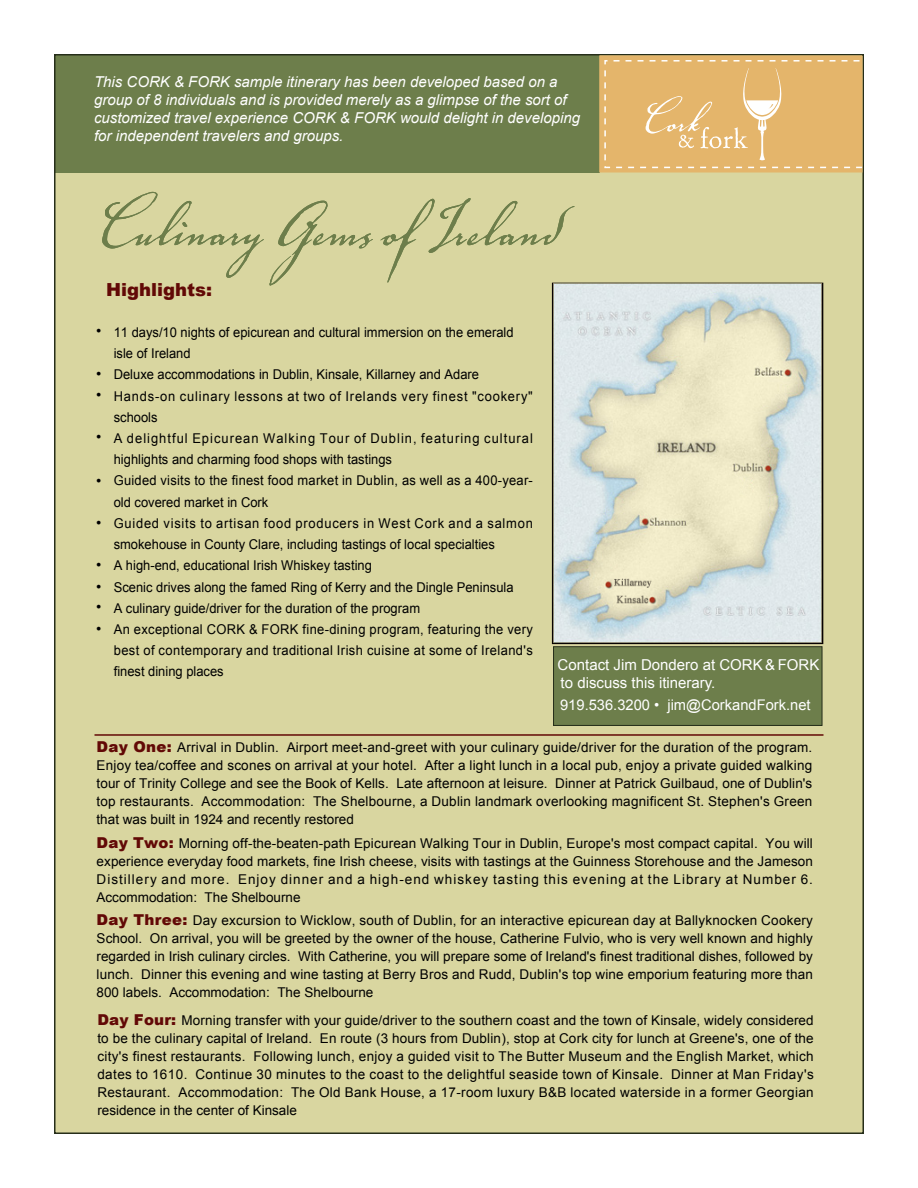
<style>
.page{position:relative;width:918px;height:1188px;background:#fff}
.page>*{position:absolute;margin:0;border:0;box-sizing:border-box;transform-origin:0 0}
.t1{font:86.85px "Voluta Script Pro";color:#6d7e4b}
.t2{font:900 18px "Arial";color:#620906}
.t3{font:italic 15px/18px "Arial";color:#fff}
.t4{font:15px/18px "Arial";color:#fff}
.t5{font:15px/21.5px "Arial";color:#000}
.t6{font:14.7px "Arial";color:#fff}
.t7{font:13.5px/18px "Arial";color:#000;text-align:justify}
.t8{font:13.5px/21.1px "Arial";color:#000;scale:.96 1}
.s1{font-weight:900;font-size:15px;color:#620906}
</style>
<div class="page">
<div style="left:55px;top:55px;width:808px;height:1078px;background:#d9d6a0"></div>
<hr style="left:94px;top:734px;width:730px;height:2px;background:#620906">
<div style="left:54px;top:54px;width:546px;height:118px;background:#6d7e4b"></div>
<div style="left:554px;top:647px;width:268px;height:78px;background:#6d7e4b"></div>
<div style="left:553px;top:646px;width:269px;height:80px;border:1px solid #262e1a"></div>
<img style="left:554px;top:284px;width:268px;height:358px">
<svg style="left:599px;top:55px;width:265px;height:117px;background:#e4b873"></svg>
<p class="t3" style="left:94px;top:73px;width:488px">This CORK &amp; FORK sample itinerary has been developed based on a group of 8 individuals and is provided merely as a glimpse of the sort of customized travel experience CORK &amp; FORK would delight in developing for independent travelers and groups.</p>
<h1 class="t1" style="left:90px;top:164px;width:470px">CulinaryGemsofIreland</h1>
<h2 class="t2" style="left:106px;top:277px;width:107px">Highlights:</h2>
<p class="t5" style="left:96px;top:320px;width:7px">•</p>
<p class="t5" style="left:96px;top:363px;width:7px">• •</p>
<p class="t5" style="left:96px;top:426px;width:7px">•</p>
<p class="t5" style="left:96px;top:470px;width:7px">•</p>
<p class="t5" style="left:96px;top:512px;width:7px">•</p>
<p class="t5" style="left:96px;top:553px;width:7px;line-height:22.5px">• •</p>
<p class="t5" style="left:96px;top:596px;width:7px">• •</p>
<p class="t8" style="left:114px;top:322px;width:438px">11 days/10 nights of epicurean and cultural immersion on the emerald isle of Ireland<br>Deluxe accommodations in Dublin, Kinsale, Killarney and Adare Hands-on culinary lessons at two of Irelands very finest "cookery" schools<br>A delightful Epicurean Walking Tour of Dublin, featuring cultural highlights and charming food shops with tastings<br>Guided visits to the finest food market in Dublin, as well as a 400-year&shy;old covered market in Cork<br>Guided visits to artisan food producers in West Cork and a salmon smokehouse in County Clare, including tastings of local specialties<br>A high-end, educational Irish Whiskey tasting<br>Scenic drives along the famed Ring of Kerry and the Dingle Peninsula<br>A culinary guide/driver for the duration of the program<br>An exceptional CORK &amp; FORK fine-dining program, featuring the very best of contemporary and traditional Irish cuisine at some of Ireland's finest dining places</p>
<p class="t4" style="left:558px;top:656px;width:263px">Contact Jim Dondero at CORK &amp; FORK to discuss this itinerary.</p>
<p class="t6" style="left:560px;top:696px;width:252px">919.536.3200 • jim@CorkandFork.net</p>
<p class="t7" style="left:97px;top:738px;width:717px"><span class="s1">Day One:</span> Arrival in Dublin. Airport meet-and-greet with your culinary guide/driver for the duration of the program.<br>Enjoy tea/coffee and scones on arrival at your hotel. After a light lunch in a local pub, enjoy a private guided walking tour of Trinity College and see the Book of Kells. Late afternoon at leisure. Dinner at Patrick Guilbaud, one of Dublin's top restaurants. Accommodation: The Shelbourne, a Dublin landmark overlooking magnificent St. Stephen's Green that was built in 1924 and recently restored</p>
<p class="t7" style="left:97px;top:835px;width:718px"><span class="s1">Day Two:</span> Morning off-the-beaten-path Epicurean Walking Tour in Dublin, Europe's most compact capital. You will experience everyday food markets, fine Irish cheese, visits with tastings at the Guinness Storehouse and the Jameson Distillery and more. Enjoy dinner and a high-end whiskey tasting this evening at the Library at Number 6.<br>Accommodation: The Shelbourne</p>
<p class="t7" style="left:97px;top:911px;width:718px"><span class="s1">Day Three:</span> Day excursion to Wicklow, south of Dublin, for an interactive epicurean day at Ballyknocken Cookery School. On arrival, you will be greeted by the owner of the house, Catherine Fulvio, who is very well known and highly regarded in Irish culinary circles. With Catherine, you will prepare some of Ireland's finest traditional dishes, followed by lunch. Dinner this evening and wine tasting at Berry Bros and Rudd, Dublin's top wine emporium featuring more than 800 labels. Accommodation: The Shelbourne</p>
<p class="t7" style="left:97px;top:1011px;width:718px"><span class="s1">Day Four:</span> Morning transfer with your guide/driver to the southern coast and the town of Kinsale, widely considered to be the culinary capital of Ireland. En route (3 hours from Dublin), stop at Cork city for lunch at Greene's, one of the city's finest restaurants. Following lunch, enjoy a guided visit to The Butter Museum and the English Market, which dates to 1610. Continue 30 minutes to the coast to the delightful seaside town of Kinsale. Dinner at Man Friday's Restaurant. Accommodation: The Old Bank House, a 17-room luxury B&amp;B located waterside in a former Georgian residence in the center of Kinsale</p>
</div>
